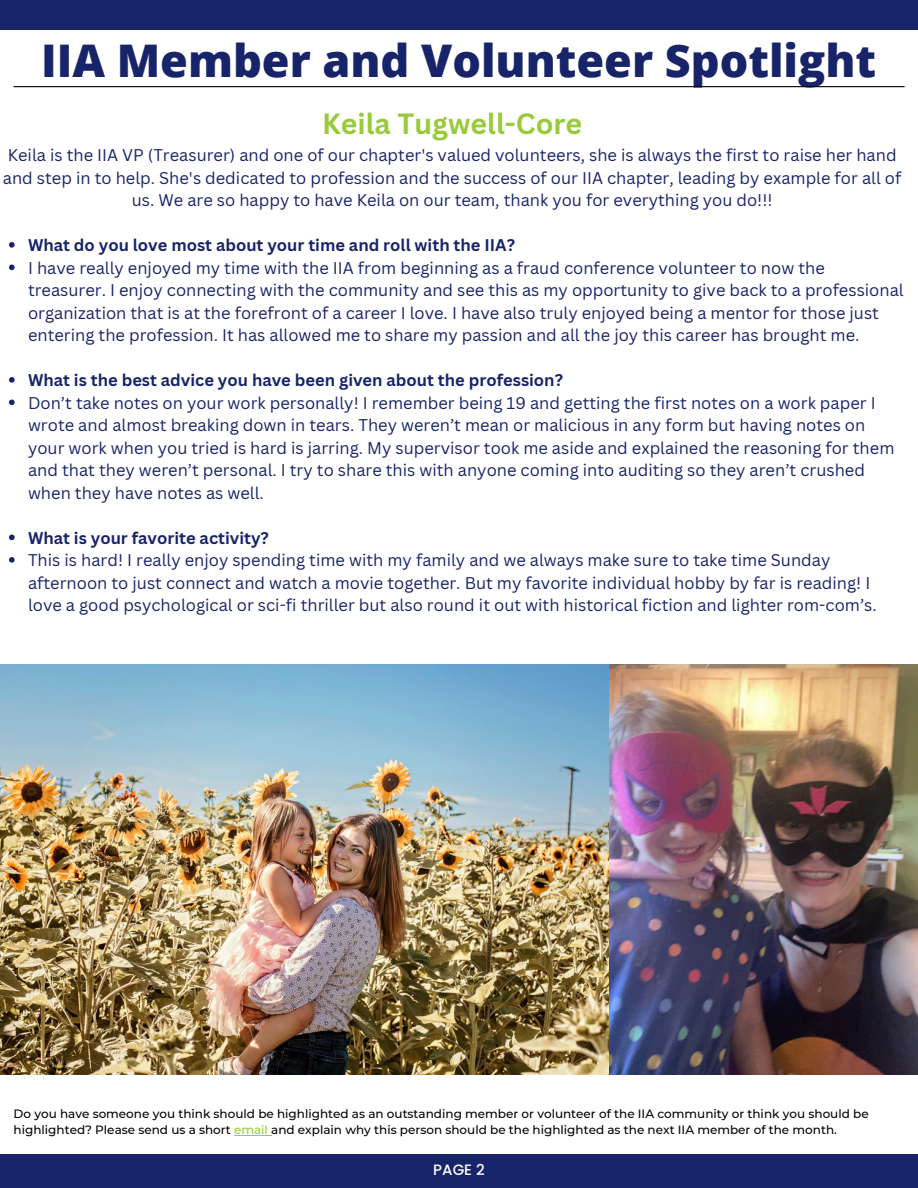
<style>
.page{position:relative;width:918px;height:1188px;background:#fff}
.page>*{position:absolute;margin:0;border:0;box-sizing:border-box;transform-origin:0 0}
.t1{font:800 45px "Open Sans";color:#182469}
.t2{font:700 28.5px "Canva Sans";color:#99ca3c}
.t3{font:16.5px/22.5px "Canva Sans";color:#182469}
.t4{font:700 16.5px "Canva Sans";color:#182469}
.t5{font:500 15px "Poppins";color:#fff}
.t6{font:500 12px/16px "Montserrat";color:#000}
.s1{color:#99ca3c}
</style>
<div class="page">
<div style="left:0;top:0;width:918px;height:29px;background:#182469"></div>
<hr style="left:14px;top:86px;width:891px;height:1px;background:#000">
<div style="left:0;top:1154px;width:918px;height:34px;background:#182469"></div>
<img style="left:0;top:664px;width:610px;height:411px">
<img style="left:610px;top:664px;width:308px;height:411px">
<svg style="left:9px;top:242px;width:6px;height:6px"></svg>
<svg style="left:9px;top:265px;width:6px;height:5px"></svg>
<svg style="left:9px;top:377px;width:6px;height:6px"></svg>
<svg style="left:9px;top:400px;width:6px;height:5px"></svg>
<svg style="left:9px;top:535px;width:6px;height:5px"></svg>
<svg style="left:9px;top:557px;width:6px;height:6px"></svg>
<hr style="left:234px;top:1135px;width:37px;height:1px;background:#99ca3c">
<h1 class="t1" style="left:41px;top:29px;width:837px">IIA Member and Volunteer Spotlight</h1>
<h2 class="t2" style="left:322px;top:104px;width:262px">Keila Tugwell-Core</h2>
<p class="t3" style="left:3px;top:143px;width:900px;text-align:center">Keila is the IIA VP (Treasurer) and one of our chapter's valued volunteers, she is always the first to raise her hand and step in to help. She's dedicated to profession and the success of our IIA chapter, leading by example for all of us. We are so happy to have Keila on our team, thank you for everything you do!!!</p>
<p class="t4" style="left:28px;top:233px;width:489px">What do you love most about your time and roll with the IIA?</p>
<p class="t3" style="left:28px;top:256px;width:877px">I have really enjoyed my time with the IIA from beginning as a fraud conference volunteer to now the treasurer. I enjoy connecting with the community and see this as my opportunity to give back to a professional organization that is at the forefront of a career I love. I have also truly enjoyed being a mentor for those just entering the profession. It has allowed me to share my passion and all the joy this career has brought me.</p>
<p class="t4" style="left:28px;top:368px;width:536px">What is the best advice you have been given about the profession?</p>
<p class="t3" style="left:28px;top:391px;width:868px">Don’t take notes on your work personally! I remember being 19 and getting the first notes on a work paper I wrote and almost breaking down in tears. They weren’t mean or malicious in any form but having notes on your work when you tried is hard is jarring. My supervisor took me aside and explained the reasoning for them and that they weren’t personal. I try to share this with anyone coming into auditing so they aren’t crushed when they have notes as well.</p>
<p class="t4" style="left:28px;top:526px;width:242px">What is your favorite activity?</p>
<p class="t3" style="left:28px;top:548px;width:850px">This is hard! I really enjoy spending time with my family and we always make sure to take time Sunday afternoon to just connect and watch a movie together. But my favorite individual hobby by far is reading! I love a good psychological or sci-fi thriller but also round it out with historical fiction and lighter rom-com’s.</p>
<p class="t6" style="left:14px;top:1106px;width:857px">Do you have someone you think should be highlighted as an outstanding member or volunteer of the IIA community or think you should be highlighted? Please send us a short <span class="s1">email</span> and explain why this person should be the highlighted as the next IIA member of the month.</p>
<p class="t5" style="left:433px;top:1160px;width:53px">PAGE 2</p>
</div>
